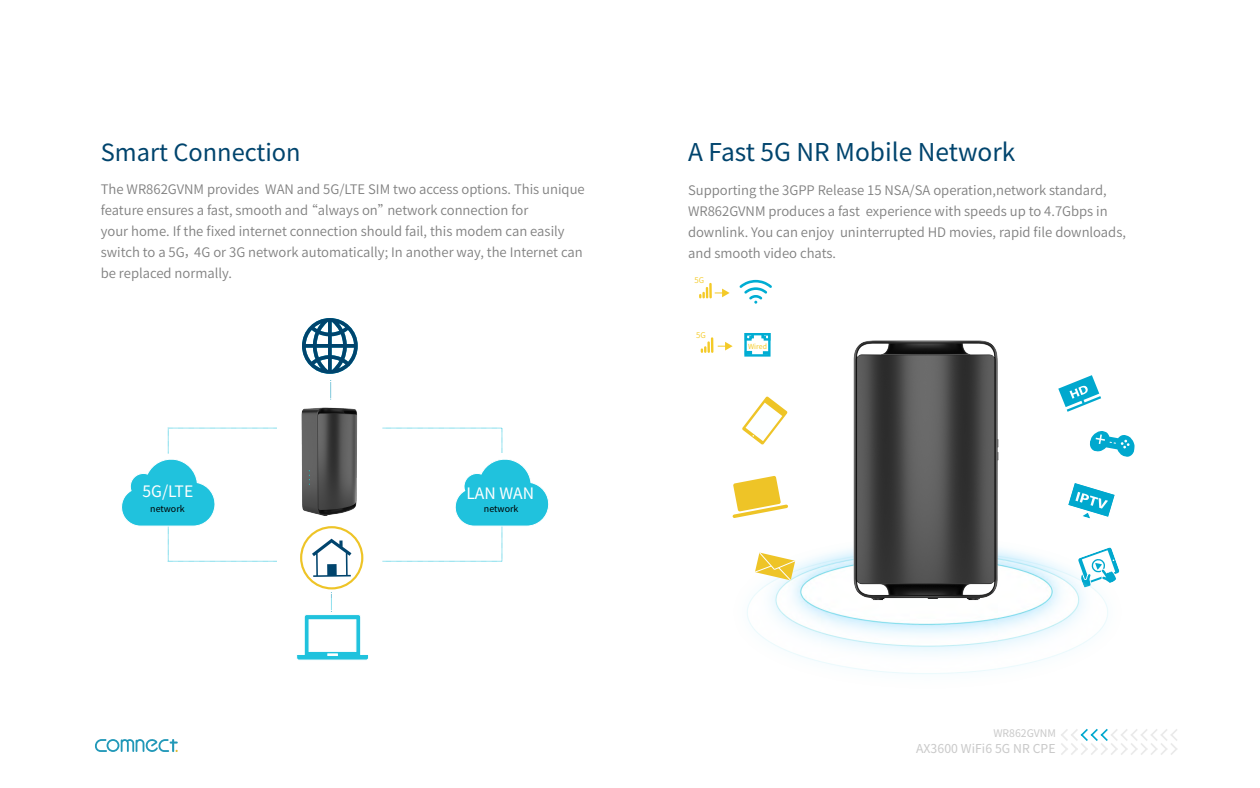
<style>
.page{position:relative;width:1260px;height:788px;background:#fff}
.page>*{position:absolute;margin:0;border:0;box-sizing:border-box;transform-origin:0 0}
.t1{font:24.5px "Source Han Sans CN";color:#00446d}
.t2{font:23.62px "Source Han Sans CN";color:#00446d}
.t3{font:15.75px "Source Han Sans CN";color:#fff}
.t4{font:13.12px/21px "Source Han Sans CN";color:#808080}
.t5{font:12.25px "Source Han Sans CN";letter-spacing:.005em;color:#c9c9c9}
.t6{font:10.5px "Source Han Sans CN";color:#c9c9c9}
.t7{font:8.92px "Source Han Sans CN";color:#000}
.t8{font:7.88px "Source Han Sans CN";color:#f4ca27}
.t9{font:7px "Source Han Sans CN";color:#f4ca27}
</style>
<div class="page">
<svg style="left:1058px;top:375px;width:43px;height:37px"></svg>
<svg style="left:1089px;top:431px;width:46px;height:26px"></svg>
<img style="left:747px;top:483px;width:373px;height:191px">
<svg style="left:754px;top:551px;width:42px;height:30px"></svg>
<svg style="left:732px;top:476px;width:58px;height:44px"></svg>
<svg style="left:742px;top:396px;width:46px;height:48px"></svg>
<svg style="left:302px;top:318px;width:56px;height:56px"></svg>
<svg style="left:121px;top:427px;width:156px;height:134px"></svg>
<svg style="left:382px;top:427px;width:167px;height:134px"></svg>
<svg style="left:296px;top:592px;width:73px;height:68px"></svg>
<svg style="left:95px;top:739px;width:83px;height:13px"></svg>
<div style="left:300px;top:526px;width:63px;height:63px;border:2px solid #eec427;border-radius:50%"></div>
<svg style="left:312px;top:538px;width:39px;height:39px"></svg>
<div style="left:744px;top:333px;width:27px;height:23px;border:2px solid #00add3"></div>
<svg style="left:744px;top:333px;width:27px;height:9px"></svg>
<svg style="left:745px;top:351px;width:7px;height:4px"></svg>
<svg style="left:763px;top:351px;width:6px;height:4px"></svg>
<svg style="left:701px;top:338px;width:32px;height:14px"></svg>
<svg style="left:739px;top:280px;width:33px;height:23px"></svg>
<svg style="left:699px;top:284px;width:31px;height:13px"></svg>
<img style="left:301px;top:387px;width:57px;height:145px">
<svg style="left:1061px;top:728px;width:116px;height:27px"></svg>
<img style="left:831px;top:340px;width:188px;height:280px">
<h2 class="t2" style="left:101px;top:139px;width:201px">Smart Connection</h2>
<h1 class="t1" style="left:688px;top:139px;width:329px">A Fast 5G NR Mobile Network</h1>
<p class="t4" style="left:688px;top:180px;width:439px">Supporting the 3GPP Release 15 NSA/SA operation,network standard, WR862GVNM produces a fast experience with speeds up to 4.7Gbps in downlink. You can enjoy uninterrupted HD movies, rapid file downloads, and smooth video chats.</p>
<p class="t8" style="left:695px;top:276px;width:11px">5G</p>
<p class="t4" style="left:101px;top:179px;width:485px">The WR862GVNM provides WAN and 5G/LTE SIM two access options. This unique feature ensures a fast, smooth and “always on”network connection for<br>your home. If the fixed internet connection should fail, this modem can easily switch to a 5G，4G or 3G network automatically; In another way, the Internet can be replaced normally.</p>
<p class="t3" style="left:142px;top:482px;width:52px">5G/LTE</p>
<p class="t3" style="left:466px;top:484px;width:69px">LAN WAN</p>
<p class="t7" style="left:150px;top:504px;width:36px">network</p>
<p class="t7" style="left:484px;top:504px;width:36px">network</p>
<p class="t8" style="left:696px;top:330px;width:11px">5G</p>
<p class="t9" style="left:748px;top:342px;width:20px">Wired</p>
<p class="t6" style="left:993px;top:727px;width:64px">WR862GVNM</p>
<p class="t5" style="left:916px;top:741px;width:141px">AX3600 WiFi6 5G NR CPE</p>
</div>
